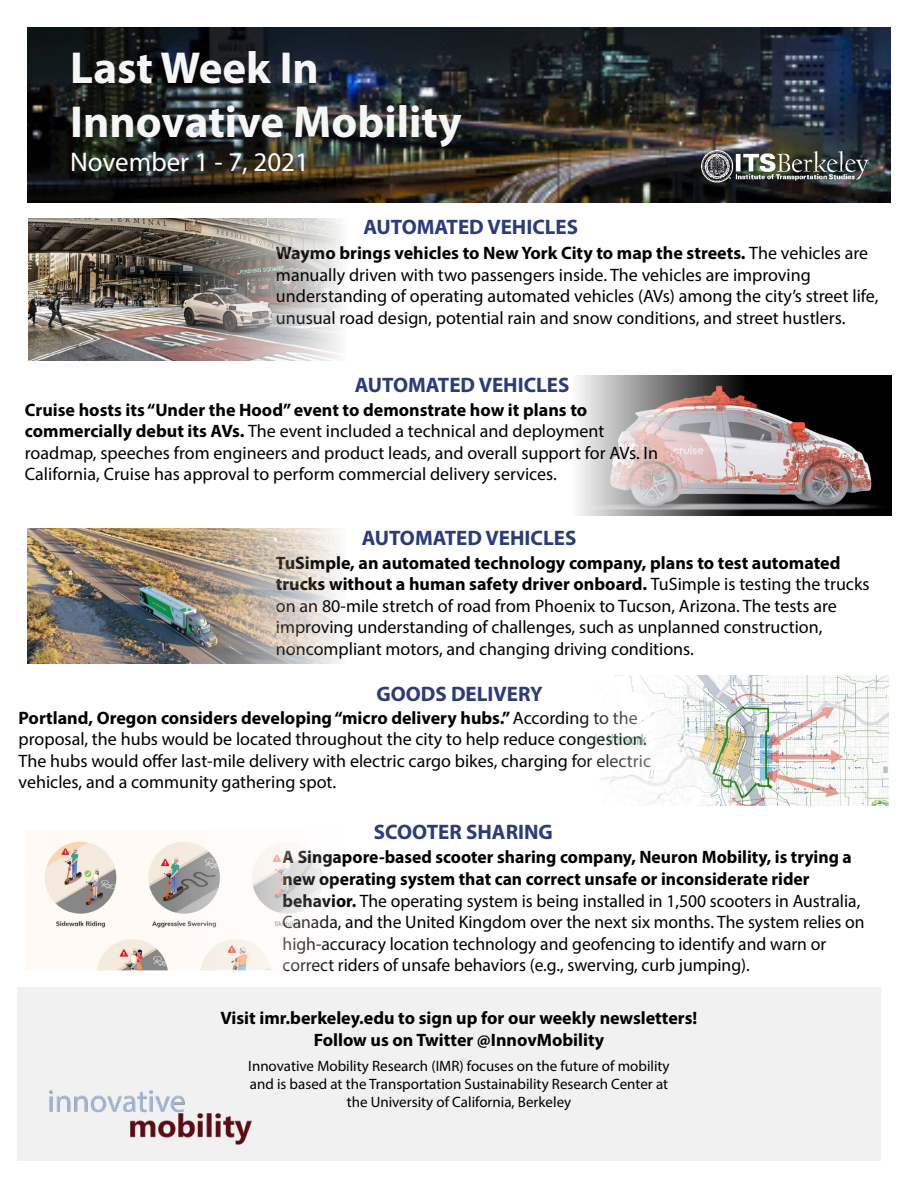
<style>
.page{position:relative;width:918px;height:1188px;background:#fff}
.page>*{position:absolute;margin:0;border:0;box-sizing:border-box;transform-origin:0 0}
.t1{font:700 45px/54px "Myriad Pro";color:#f6f6f6}
.t2{font:27px "Myriad Pro";color:#fff}
.t3{font:700 21px "Myriad Pro";color:#2c3c7a}
.t4{font:18px/21.6px "Myriad Pro";color:#000}
.t5{font:700 18px/21.6px "Myriad Pro";color:#000;text-align:center}
.t6{font:15px/18px "Myriad Pro";color:#000;text-align:center}
.s1{font-weight:700}
</style>
<div class="page">
<img style="left:27px;top:27px;width:864px;height:176px">
<img style="left:577px;top:676px;width:311px;height:130px">
<div style="left:17px;top:988px;width:864px;height:173px;background:#f1f1f1"></div>
<img style="left:49px;top:1090px;width:203px;height:55px">
<img style="left:27px;top:529px;width:313px;height:134px">
<img style="left:28px;top:218px;width:314px;height:143px">
<img style="left:578px;top:376px;width:314px;height:140px">
<img style="left:689px;top:141px;width:190px;height:56px">
<img style="left:43px;top:840px;width:280px;height:130px">
<h1 class="t1" style="left:70px;top:39px;width:393px">Last Week In<br>Innovative Mobility</h1>
<h2 class="t2" style="left:70px;top:145px;width:240px">November 1 - 7, 2021</h2>
<p class="t3" style="left:364px;top:213px;width:216px">AUTOMATED VEHICLES</p>
<p class="t4" style="left:276px;top:242px;width:604px"><span class="s1">Waymo brings vehicles to New York City to map the streets.</span> The vehicles are manually driven with two passengers inside. The vehicles are improving understanding of operating automated vehicles (AVs) among the city’s street life, unusual road design, potential rain and snow conditions, and street hustlers.</p>
<p class="t3" style="left:355px;top:371px;width:216px">AUTOMATED VEHICLES</p>
<p class="t4" style="left:25px;top:399px;width:635px"><span class="s1">Cruise hosts its “Under the Hood” event to demonstrate how it plans to commercially debut its AVs.</span> The event included a technical and deployment roadmap, speeches from engineers and product leads, and overall support for AVs. In California, Cruise has approval to perform commercial delivery services.</p>
<p class="t3" style="left:362px;top:524px;width:216px">AUTOMATED VEHICLES</p>
<p class="t4" style="left:276px;top:552px;width:595px"><span class="s1">TuSimple, an automated technology company, plans to test automated trucks without a human safety driver onboard.</span> TuSimple is testing the trucks on an 80-mile stretch of road from Phoenix to Tucson, Arizona. The tests are improving understanding of challenges, such as unplanned construction, noncompliant motors, and changing driving conditions.</p>
<p class="t3" style="left:376px;top:680px;width:168px">GOODS DELIVERY</p>
<p class="t4" style="left:19px;top:706px;width:634px"><span class="s1">Portland, Oregon considers developing “micro delivery hubs.”</span> According to the proposal, the hubs would be located throughout the city to help reduce congestion.<br>The hubs would offer last-mile delivery with electric cargo bikes, charging for electric vehicles, and a community gathering spot.</p>
<p class="t3" style="left:374px;top:819px;width:180px">SCOOTER SHARING</p>
<p class="t4" style="left:283px;top:846px;width:584px"><span class="s1">A Singapore-based scooter sharing company, Neuron Mobility, is trying a new operating system that can correct unsafe or inconsiderate rider behavior.</span> The operating system is being installed in 1,500 scooters in Australia, Canada, and the United Kingdom over the next six months. The system relies on high-accuracy location technology and geofencing to identify and warn or correct riders of unsafe behaviors (e.g., swerving, curb jumping).</p>
<p class="t5" style="left:221px;top:1007px;width:478px">Visit imr.berkeley.edu to sign up for our weekly newsletters!<br>Follow us on Twitter @InnovMobility</p>
<p class="t6" style="left:248px;top:1057px;width:423px">Innovative Mobility Research (IMR) focuses on the future of mobility and is based at the Transportation Sustainability Research Center at the University of California, Berkeley</p>
</div>
